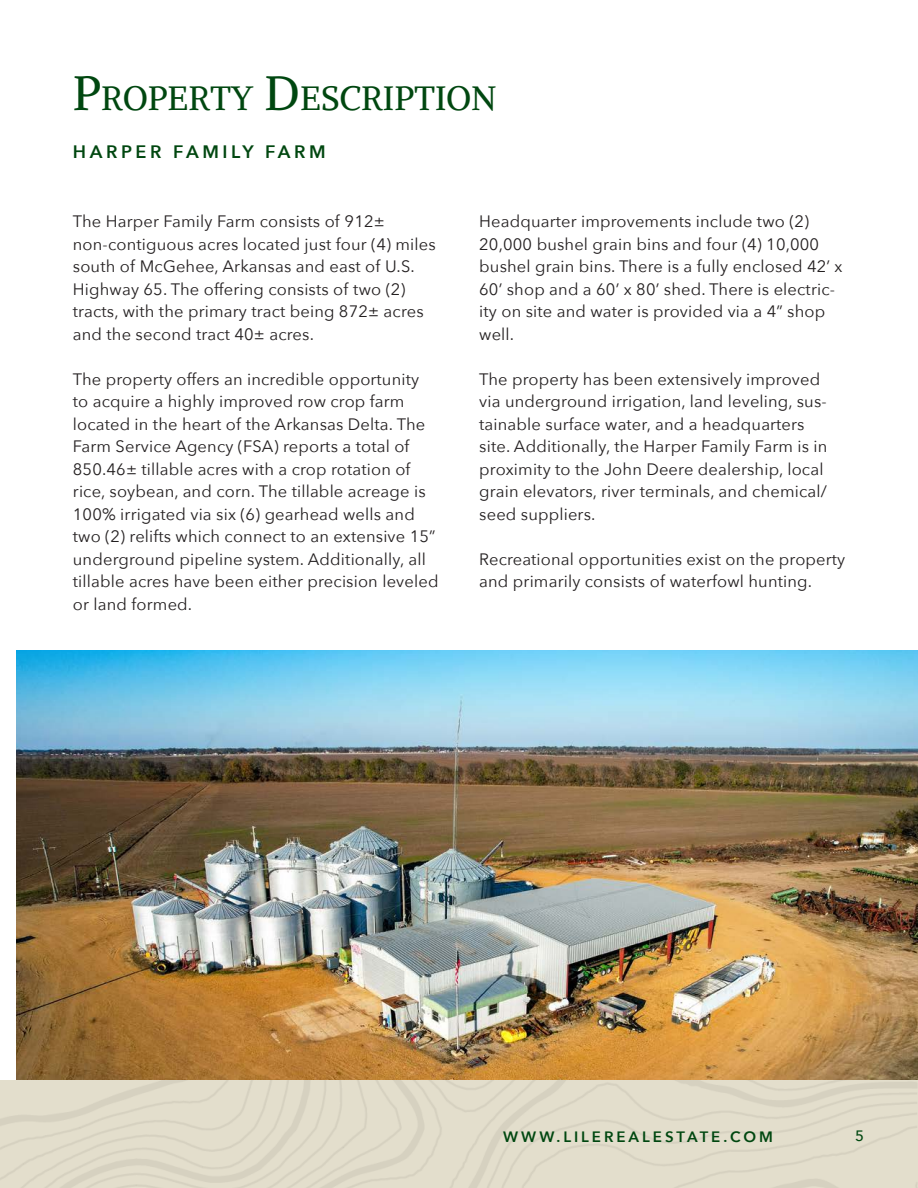
<style>
.page{position:relative;width:918px;height:1188px;background:#fff}
.page>*{position:absolute;margin:0;border:0;box-sizing:border-box;transform-origin:0 0}
.t1{font:33.6px "Alike";color:#004710}
.t2{font:600 18px "Avenir Next";letter-spacing:.2em;color:#004710}
.t3{font:16.5px/22.5px "Avenir Next";letter-spacing:.01em;color:#231f20}
.t4{font:600 15px "Avenir Next";letter-spacing:.2em;color:#004710}
.t5{font:500 15px "Avenir Next";color:#004710}
.s1{font-size:48px}
</style>
<div class="page">
<img style="left:17px;top:650px;width:901px;height:430px">
<p class="t1" style="left:73px;top:77px;width:425px"><span class="s1">P</span>ROPERTY <span class="s1">D</span>ESCRIPTION</p>
<p class="t2" style="left:73px;top:136px;width:254px">HARPER FAMILY FARM</p>
<p class="t3" style="left:73px;top:209px;width:364px">The Harper Family Farm consists of 912± non-contiguous acres located just four (4) miles south of McGehee, Arkansas and east of U.S.<br>Highway 65. The offering consists of two (2) tracts, with the primary tract being 872± acres and the second tract 40± acres.</p>
<p class="t3" style="left:73px;top:367px;width:367px">The property offers an incredible opportunity to acquire a highly improved row crop farm located in the heart of the Arkansas Delta. The Farm Service Agency (FSA) reports a total of 850.46± tillable acres with a crop rotation of rice, soybean, and corn. The tillable acreage is 100% irrigated via six (6) gearhead wells and two (2) relifts which connect to an extensive 15” underground pipeline system. Additionally, all tillable acres have been either precision leveled or land formed.</p>
<p class="t3" style="left:479px;top:209px;width:365px">Headquarter improvements include two (2)<br>20,000 bushel grain bins and four (4) 10,000 bushel grain bins. There is a fully enclosed 42’ x 60’ shop and a 60’ x 80’ shed. There is electric&shy;ity on site and water is provided via a 4” shop well.</p>
<p class="t3" style="left:479px;top:367px;width:350px">The property has been extensively improved via underground irrigation, land leveling, sus&shy;tainable surface water, and a headquarters site. Additionally, the Harper Family Farm is in proximity to the John Deere dealership, local grain elevators, river terminals, and chemical/ seed suppliers.</p>
<p class="t3" style="left:479px;top:547px;width:367px">Recreational opportunities exist on the property and primarily consists of waterfowl hunting.</p>
<p class="t4" style="left:503px;top:1123px;width:271px">WWW.LILEREALESTATE.COM</p>
<p class="t5" style="left:855px;top:1123px;width:10px">5</p>
</div>
